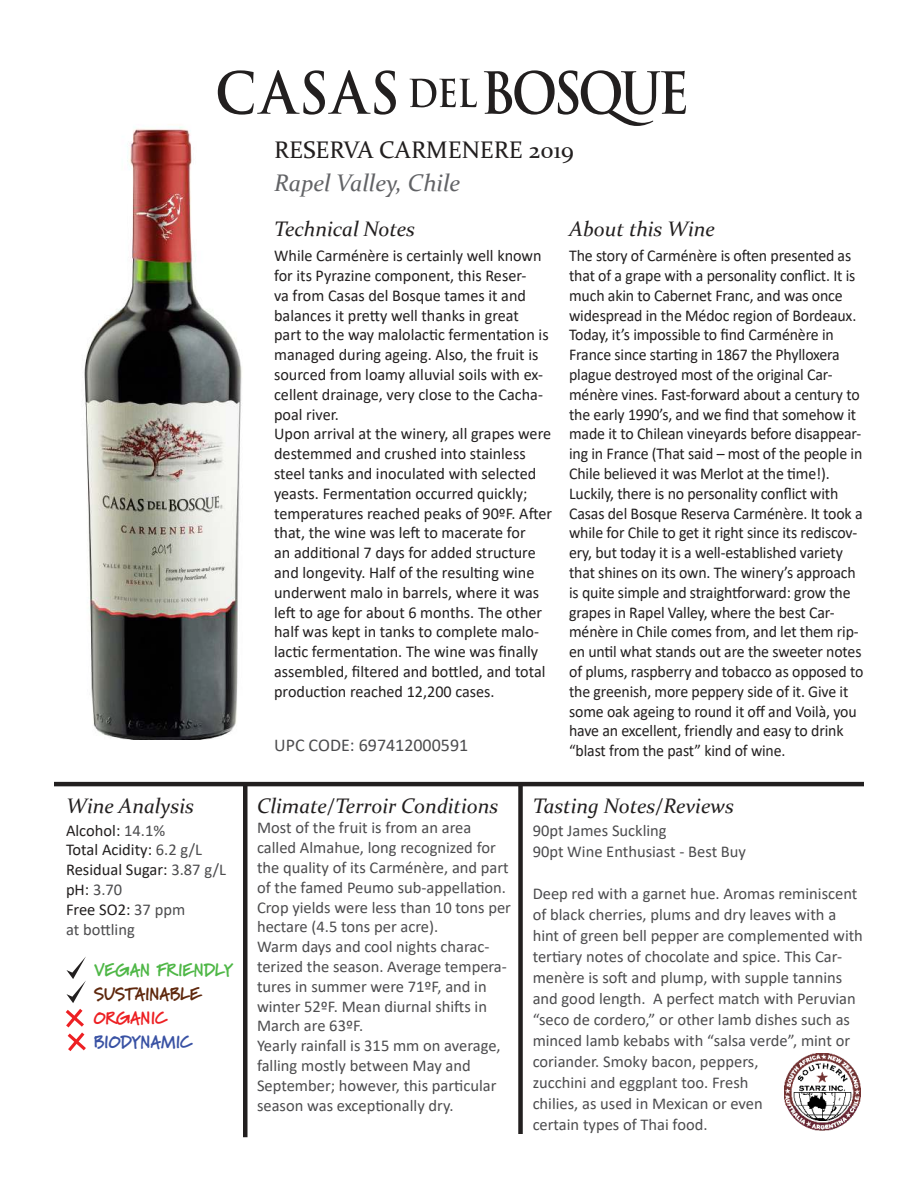
<style>
.page{position:relative;width:918px;height:1188px;background:#fff}
.page>*{position:absolute;margin:0;border:0;box-sizing:border-box;transform-origin:0 0}
.t1{font:24px "Constantia";color:#221f1f}
.t2{font:italic 24px "Constantia";color:#626366}
.t3{font:italic 21px "Constantia";color:#221f1f}
.t4{font:18px "Calibri";color:#4c4c4e}
.t5{font:900 18px "Marydale";color:#4fb747;scale:.92 1}
.t6{font:900 18px "Marydale";letter-spacing:-.01em;color:#5f280d;scale:.92 1}
.t7{font:900 18px "Marydale";color:#3952a4;scale:.92 1}
.t8{font:900 18px "Marydale";color:#ed2023;scale:.92 1}
.t9{font:16.5px/19.8px "Calibri";letter-spacing:-.01em;color:#221f1f;scale:.96 1}
.t10{font:16.5px/19.8px "Calibri";color:#4c4c4e}
.t11{font:16.5px/19.8px "Calibri";letter-spacing:-.01em;color:#221f1f}
.s1{color:#4c4c4e}
</style>
<div class="page">
<img style="left:84px;top:127px;width:158px;height:613px">
<svg style="left:218px;top:70px;width:178px;height:45px"></svg>
<svg style="left:410px;top:78px;width:67px;height:29px"></svg>
<svg style="left:484px;top:70px;width:202px;height:56px"></svg>
<img style="left:784px;top:1054px;width:76px;height:76px">
<hr style="left:54px;top:782px;width:810px;height:4px;background:#221f1f">
<div style="left:243px;top:783px;width:5px;height:354px;background:#221f1f"></div>
<div style="left:518px;top:783px;width:5px;height:351px;background:#221f1f"></div>
<svg style="left:65px;top:957px;width:21px;height:94px"></svg>
<h1 class="t1" style="left:274px;top:141px;width:301px">RESERVA CARMENERE 2019</h1>
<h1 class="t2" style="left:274px;top:173px;width:188px">Rapel Valley, Chile</h1>
<p class="t3" style="left:274px;top:221px;width:142px">Technical Notes</p>
<p class="t3" style="left:569px;top:221px;width:147px">About this Wine</p>
<p class="t11" style="left:274px;top:245px;width:280px">While Carménère is certainly well known for its Pyrazine component, this Reser-<br>va from Casas del Bosque tames it and balances it pretty well thanks in great<br>part to the way malolactic fermentation is managed during ageing. Also, the fruit is sourced from loamy alluvial soils with ex&shy;cellent drainage, very close to the Cacha&shy;poal river.<br>Upon arrival at the winery, all grapes were destemmed and crushed into stainless steel tanks and inoculated with selected yeasts. Fermentation occurred quickly; temperatures reached peaks of 90ºF. After that, the wine was left to macerate for<br>an additional 7 days for added structure and longevity. Half of the resulting wine underwent malo in barrels, where it was left to age for about 6 months. The other half was kept in tanks to complete malo&shy;lactic fermentation. The wine was finally assembled, filtered and bottled, and total production reached 12,200 cases.</p>
<p class="t9" style="left:569px;top:245px;width:308px">The story of Carménère is often presented as that of a grape with a personality conflict. It is much akin to Cabernet Franc, and was once widespread in the Médoc region of Bordeaux.<br>Today, it’s impossible to find Carménère in France since starting in 1867 the Phylloxera plague destroyed most of the original Car&shy;ménère vines. Fast-forward about a century to the early 1990’s, and we find that somehow it made it to Chilean vineyards before disappear&shy;ing in France (That said – most of the people in Chile believed it was Merlot at the time!).<br>Luckily, there is no personality conflict with Casas del Bosque Reserva Carménère. It took a while for Chile to get it right since its rediscov&shy;ery, but today it is a well-established variety that shines on its own. The winery’s approach is quite simple and straightforward: grow the grapes in Rapel Valley, where the best Car&shy;ménère in Chile comes from, and let them rip&shy;en until what stands out are the sweeter notes of plums, raspberry and tobacco as opposed to the greenish, more peppery side of it. Give it some oak ageing to round it off and Voilà, you have an excellent, friendly and easy to drink “blast from the past” kind of wine.</p>
<p class="t3" style="left:257px;top:797px;width:243px">Climate/Terroir Conditions</p>
<p class="t4" style="left:274px;top:738px;width:196px">UPC CODE: 697412000591</p>
<p class="t3" style="left:66px;top:797px;width:130px">Wine Analysis</p>
<p class="t3" style="left:533px;top:797px;width:203px">Tasting Notes/Reviews</p>
<p class="t11" style="left:66px;top:821px;width:162px">Alcohol: <span class="s1">14.1%<br></span>Total Acidity: <span class="s1">6.2 g/L<br></span>Residual Sugar: <span class="s1">3.87 g/L </span>pH: <span class="s1">3.70<br></span>Free SO2: <span class="s1">37 ppm<br>at bottling</span></p>
<p class="t5" style="left:94px;top:959px;width:153px">VEGAN FRIENDLY</p>
<p class="t6" style="left:94px;top:983px;width:118px">SUSTAINABLE</p>
<p class="t8" style="left:94px;top:1007px;width:81px">ORGANIC</p>
<p class="t7" style="left:94px;top:1031px;width:109px">BIODYNAMIC</p>
<p class="t10" style="left:257px;top:818px;width:255px">Most of the fruit is from an area called Almahue, long recognized for the quality of its Carménère, and part of the famed Peumo sub-appellation.<br>Crop yields were less than 10 tons per hectare (4.5 tons per acre).<br>Warm days and cool nights charac&shy;terized the season. Average tempera&shy;tures in summer were 71ºF, and in winter 52ºF. Mean diurnal shifts in March are 63ºF.<br>Yearly rainfall is 315 mm on average, falling mostly between May and September; however, this particular season was exceptionally dry.</p>
<p class="t10" style="left:533px;top:819px;width:215px;line-height:21px">90pt James Suckling<br>90pt Wine Enthusiast - Best Buy</p>
<p class="t10" style="left:533px;top:882px;width:332px;line-height:21px">Deep red with a garnet hue. Aromas reminiscent of black cherries, plums and dry leaves with a hint of green bell pepper are complemented with tertiary notes of chocolate and spice. This Car&shy;menère is soft and plump, with supple tannins and good length. A perfect match with Peruvian “seco de cordero,” or other lamb dishes such as minced lamb kebabs with “salsa verde”, mint or coriander. Smoky bacon, peppers,<br>zucchini and eggplant too. Fresh<br>chilies, as used in Mexican or even<br>certain types of Thai food.</p>
</div>
